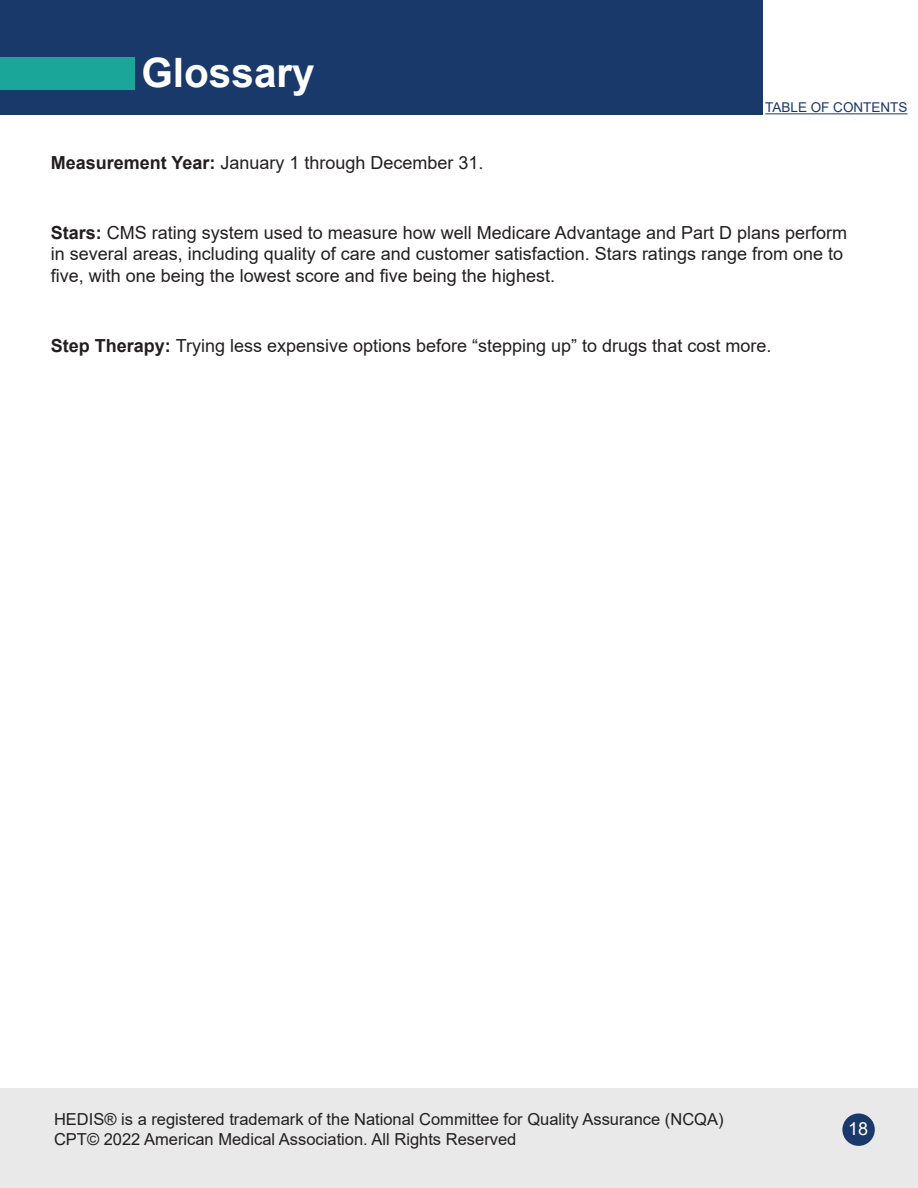
<style>
.page{position:relative;width:918px;height:1188px;background:#fff}
.page>*{position:absolute;margin:0;border:0;box-sizing:border-box;transform-origin:0 0}
.t1{font:700 40.5px "Arial";color:#fff}
.t2{font:18px/21.6px "Arial";color:#231f20}
.t3{font:18px "Arial";color:#fff}
.t4{font:16.5px/19.8px "Arial";color:#231f20}
.t5{font:13.5px "Arial";color:#1a396b}
.s1{font-weight:700}
</style>
<div class="page">
<div style="left:0;top:1089px;width:918px;height:99px;background:#e9e9e9"></div>
<div style="left:842px;top:1113px;width:33px;height:33px;background:#1a396b;border-radius:50%"></div>
<div style="left:0;top:0;width:763px;height:114px;background:#1a396b"></div>
<div style="left:0;top:57px;width:135px;height:33px;background:#1aa79a"></div>
<hr style="left:765px;top:113px;width:143px;height:1px;background:#1a396b">
<p class="t1" style="left:141px;top:44px;width:175px">Glossary</p>
<p class="t2" style="left:51px;top:151px;width:434px"><span class="s1">Measurement Year:</span> January 1 through December 31.</p>
<p class="t5" style="left:765px;top:98px;width:144px">TABLE OF CONTENTS</p>
<p class="t2" style="left:51px;top:222px;width:798px"><span class="s1">Stars:</span> CMS rating system used to measure how well Medicare Advantage and Part D plans perform in several areas, including quality of care and customer satisfaction. Stars ratings range from one to five, with one being the lowest score and five being the highest.</p>
<p class="t2" style="left:51px;top:335px;width:722px"><span class="s1">Step Therapy:</span> Trying less expensive options before “stepping up” to drugs that cost more.</p>
<p class="t4" style="left:54px;top:1110px;width:671px">HEDIS® is a registered trademark of the National Committee for Quality Assurance (NCQA)<br>CPT© 2022 American Medical Association. All Rights Reserved</p>
<p class="t3" style="left:848px;top:1117px;width:22px">18</p>
</div>
